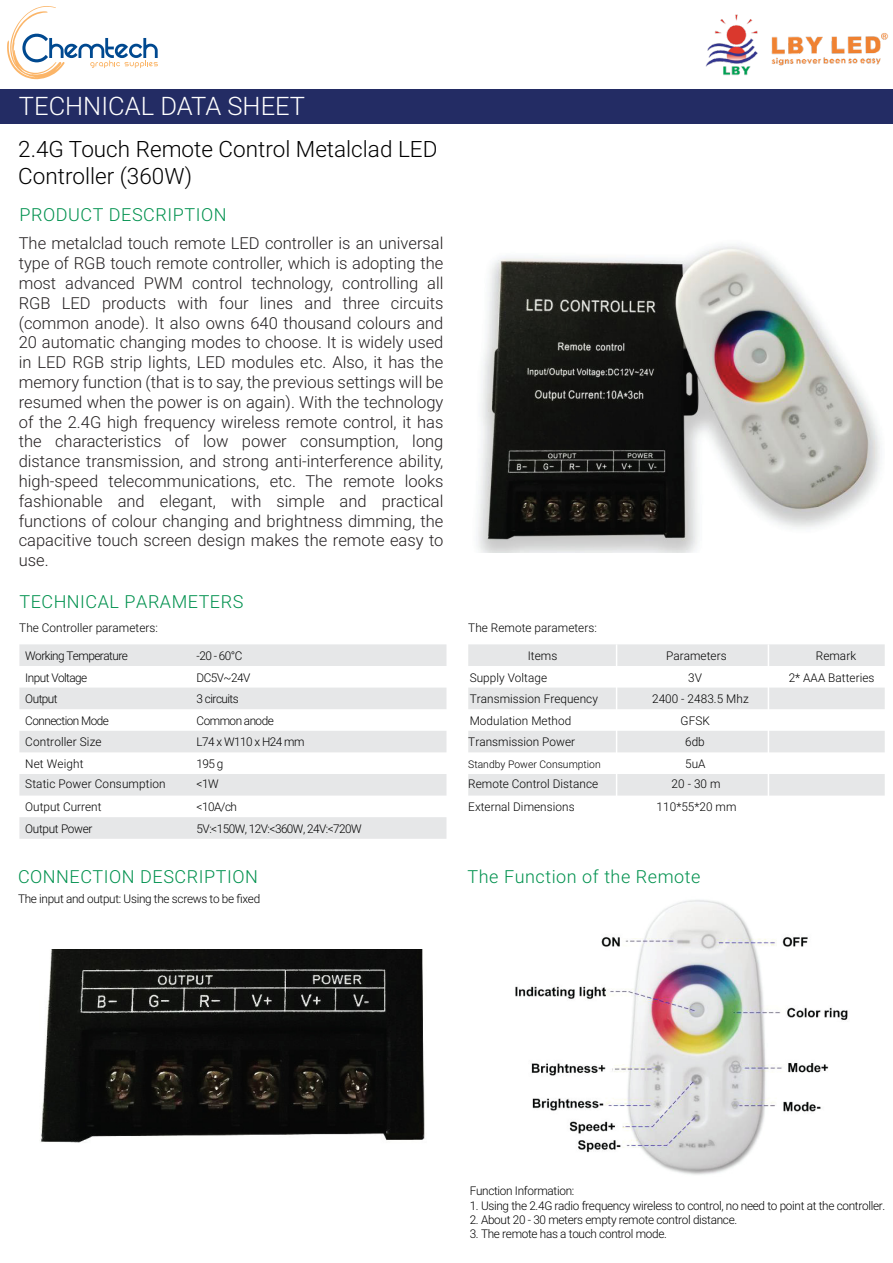
<style>
.page{position:relative;width:893px;height:1263px;background:#fff}
.page>*{position:absolute;margin:0;border:0;box-sizing:border-box;transform-origin:0 0}
.t1{font:300 25.5px "Roboto";color:#fff}
.t2{font:300 22.5px/27px "Roboto";color:#000}
.t3{font:300 18px "Roboto";letter-spacing:.03em;color:#00914e}
.t4{font:300 16.5px/19.8px "Roboto";color:#231f20;text-align:justify}
.t5{font:300 12px/23px "Roboto";letter-spacing:-.025em;color:#000}
.t6{font:300 12px/21.8px "Roboto";letter-spacing:.005em;color:#000}
.t7{font:300 12px/21.6px "Roboto";letter-spacing:-.045em;color:#000}
.t8{font:300 12px/21.6px "Roboto";letter-spacing:.01em;color:#000}
.t9{font:300 10.5px "Roboto";letter-spacing:.005em;color:#000}
</style>
<div class="page">
<div style="left:0;top:89px;width:892px;height:35px;background:#232c64"></div>
<svg style="left:19px;top:644px;width:427px;height:195px;fill:#e6e7e8"></svg>
<svg style="left:468px;top:644px;width:416px;height:152px;fill:#e6e7e8"></svg>
<img style="left:706px;top:14px;width:182px;height:62px">
<svg style="left:7px;top:6px;width:151px;height:73px"></svg>
<hr style="left:616px;top:644px;width:1px;height:172px;background:#fff">
<hr style="left:767px;top:644px;width:2px;height:167px;background:#fff">
<img style="left:478px;top:245px;width:402px;height:308px">
<img style="left:40px;top:950px;width:385px;height:193px">
<img style="left:515px;top:900px;width:333px;height:275px">
<h1 class="t1" style="left:19px;top:88px;width:288px">TECHNICAL DATA SHEET</h1>
<h2 class="t2" style="left:18px;top:135px;width:420px">2.4G Touch Remote Control Metalclad LED<br>Controller (360W)</h2>
<p class="t3" style="left:19px;top:201px;width:209px">PRODUCT DESCRIPTION</p>
<p class="t4" style="left:19px;top:233px;width:426px">The metalclad touch remote LED controller is an universal type of RGB touch remote controller, which is adopting the most advanced PWM control technology, controlling all RGB LED products with four lines and three circuits (common anode). It also owns 640 thousand colours and 20 automatic changing modes to choose. It is widely used in LED RGB strip lights, LED modules etc. Also, it has the memory function (that is to say, the previous settings will be resumed when the power is on again). With the technology of the 2.4G high frequency wireless remote control, it has the characteristics of low power consumption, long distance transmission, and strong anti-interference ability, high-speed telecommunications, etc. The remote looks fashionable and elegant, with simple and practical functions of colour changing and brightness dimming, the capacitive touch screen design makes the remote easy to use.</p>
<p class="t3" style="left:19px;top:588px;width:225px">TECHNICAL PARAMETERS</p>
<p class="t6" style="left:19px;top:616px;width:140px">The Controller parameters:</p>
<p class="t6" style="left:468px;top:616px;width:130px">The Remote parameters:</p>
<p class="t6" style="left:469px;top:645px;width:89px;text-indent:58px">Items<br>Supply Voltage</p>
<p class="t7" style="left:25px;top:645px;width:104px">Working Temperature</p>
<p class="t5" style="left:196px;top:644px;width:47px">-20 - 60°C</p>
<p class="t7" style="left:25px;top:667px;width:64px">Input Voltage</p>
<p class="t5" style="left:196px;top:666px;width:55px">DC5V~24V</p>
<p class="t5" style="left:25px;top:687px;width:34px">Output</p>
<p class="t7" style="left:196px;top:688px;width:109px">3 circuits<br>Common anode<br>L74 x W110 x H24 mm<br>195 g</p>
<p class="t6" style="left:666px;top:645px;width:62px">Parameters</p>
<p class="t5" style="left:815px;top:644px;width:42px">Remark</p>
<p class="t5" style="left:688px;top:666px;width:15px">3V</p>
<p class="t6" style="left:788px;top:666px;width:87px">2* AAA Batteries</p>
<p class="t6" style="left:469px;top:687px;width:130px">Transmission Frequency</p>
<p class="t6" style="left:652px;top:687px;width:98px">2400 - 2483.5 Mhz</p>
<p class="t6" style="left:469px;top:709px;width:103px">Modulation Method</p>
<p class="t5" style="left:680px;top:709px;width:31px">GFSK</p>
<p class="t6" style="left:468px;top:731px;width:108px">Transmission Power</p>
<p class="t5" style="left:685px;top:730px;width:21px">6db</p>
<p class="t6" style="left:468px;top:773px;width:131px">Remote Control Distance</p>
<p class="t5" style="left:671px;top:772px;width:50px">20 - 30 m</p>
<p class="t6" style="left:468px;top:796px;width:108px">External Dimensions</p>
<p class="t5" style="left:656px;top:795px;width:81px">110*55*20 mm</p>
<p class="t7" style="left:25px;top:709px;width:85px">Connection Mode</p>
<p class="t8" style="left:25px;top:731px;width:78px">Controller Size<br>Net Weight</p>
<p class="t9" style="left:468px;top:757px;width:134px">Standby Power Consumption</p>
<p class="t5" style="left:685px;top:752px;width:22px">5uA</p>
<p class="t8" style="left:25px;top:772px;width:142px;line-height:23px">Static Power Consumption<br>Output Current</p>
<p class="t5" style="left:25px;top:817px;width:69px">Output Power</p>
<p class="t5" style="left:196px;top:772px;width:42px">&lt;1W &lt;10A/ch</p>
<p class="t7" style="left:196px;top:817px;width:167px">5V:&lt;150W, 12V:&lt;360W, 24V:&lt;720W</p>
<p class="t3" style="left:18px;top:864px;width:241px">CONNECTION DESCRIPTION</p>
<p class="t3" style="left:467px;top:864px;width:234px">The Function of the Remote</p>
<p class="t5" style="left:18px;top:887px;width:244px">The input and output: Using the screws to be fixed</p>
<p class="t5" style="left:469px;top:1179px;width:106px">Function Information:</p>
<p class="t5" style="left:469px;top:1193px;width:417px">1. Using the 2.4G radio frequency wireless to control, no need to point at the controller.</p>
<p class="t5" style="left:469px;top:1208px;width:269px">2. About 20 - 30 meters empty remote control distance.</p>
<p class="t5" style="left:469px;top:1222px;width:199px">3. The remote has a touch control mode.</p>
</div>
